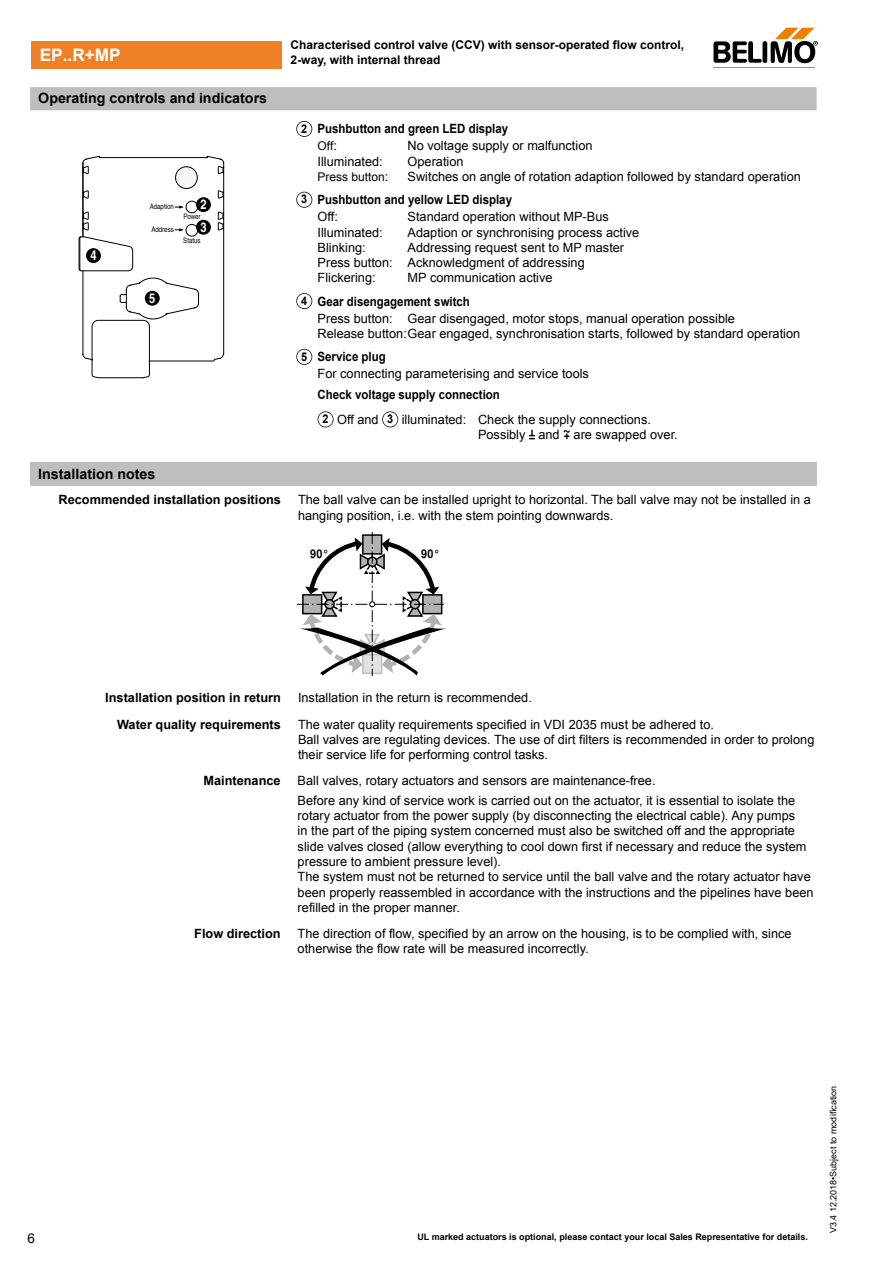
<style>
.page{position:relative;width:893px;height:1263px;background:#fff}
.page>*{position:absolute;margin:0;border:0;box-sizing:border-box;transform-origin:0 0}
.t1{font:700 17.25px "Arial";color:#fff}
.t2{font:700 15px "Nimbus Sans BEL";color:#000;scale:.9 1}
.t3{font:700 14.25px "Arial";color:#000}
.t4{font:13.5px "Nimbus Sans BEL Bol Con";color:#fff}
.t5{font:13.5px "Arial";color:#000}
.t6{font:12.75px/15.3px "Arial";color:#000}
.t7{font:700 12.75px "Arial";color:#000}
.t8{font:700 12.75px/17.1px "Arial";color:#000;scale:.9 1}
.t9{font:700 12px "Arial";color:#000}
.t10{font:12px "Arial";color:#000}
.t11{font:700 12px "Nimbus Sans BEL";color:#000;scale:.9 1}
.t12{font:700 9px "Arial";color:#000}
.t13{font:9px "Arial";color:#000}
.t14{font:7.5px "Nimbus Sans BEL Reg Con";color:#000}
.s1{font-size:12px}
.s2{font-size:12.75px}
.s3{font-weight:400}
.s4{font-weight:700;font-size:12px}
.s5{font-weight:700}
.s6{font-family:"Nimbus Sans BEL";font-weight:700;font-size:12px}
</style>
<div class="page">
<div style="left:30px;top:87px;width:787px;height:23px;background:#bcbec0"></div>
<svg style="left:297px;top:532px;width:149px;height:144px"></svg>
<div style="left:30px;top:462px;width:787px;height:24px;background:#bcbec0"></div>
<hr style="left:713px;top:67px;width:102px;height:1px;background:#ee7f00">
<svg style="left:713px;top:28px;width:105px;height:36px"></svg>
<div style="left:31px;top:41px;width:251px;height:28px;background:#ee8125"></div>
<svg style="left:296px;top:121px;width:16px;height:16px"></svg>
<svg style="left:296px;top:192px;width:16px;height:16px"></svg>
<svg style="left:296px;top:293px;width:16px;height:16px"></svg>
<svg style="left:296px;top:349px;width:16px;height:16px"></svg>
<svg style="left:318px;top:411px;width:16px;height:16px"></svg>
<svg style="left:382px;top:411px;width:16px;height:16px"></svg>
<svg style="left:529px;top:430px;width:6px;height:9px"></svg>
<svg style="left:79px;top:156px;width:145px;height:222px"></svg>
<div style="left:145px;top:291px;width:15px;height:15px;background:#000;border-radius:50%"></div>
<p class="t9" style="left:291px;top:37px;width:395px">Characterised control valve (CCV) with sensor-operated flow control,</p>
<h1 class="t1" style="left:40px;top:44px;width:83px">EP..R+MP</h1>
<p class="t9" style="left:291px;top:51px;width:151px">2-way, with internal thread</p>
<p class="t3" style="left:38px;top:89px;width:230px">Operating controls and indicators</p>
<p class="t4" style="left:90px;top:247px;width:8px">4</p>
<p class="t14" style="left:150px;top:202px;width:26px">Adaption</p>
<p class="t14" style="left:151px;top:225px;width:24px">Address</p>
<p class="t4" style="left:200px;top:196px;width:8px">2</p>
<p class="t14" style="left:184px;top:212px;width:19px">Power</p>
<p class="t14" style="left:183px;top:236px;width:19px">Status</p>
<p class="t4" style="left:200px;top:219px;width:8px">3</p>
<p class="t4" style="left:149px;top:290px;width:8px">5</p>
<p class="t3" style="left:38px;top:465px;width:119px">Installation notes</p>
<p class="t8" style="left:301px;top:121px;width:231px"><span class="s1">2</span> Pushbutton and green LED display</p>
<p class="t10" style="left:318px;top:138px;width:21px">Off<span class="s2">:</span></p>
<p class="t6" style="left:318px;top:154px;width:67px">Illuminated:</p>
<p class="t10" style="left:318px;top:169px;width:72px">Press button<span class="s2">:</span></p>
<p class="t6" style="left:408px;top:138px;width:395px">No voltage supply or malfunction<br>Operation<br>Switches on angle of rotation adaption followed by standard operation</p>
<p class="t8" style="left:318px;top:192px;width:218px;text-indent:-16px"><span class="s1">3</span> Pushbutton and yellow LED display<br><span class="s3">Off:</span></p>
<p class="t6" style="left:318px;top:225px;width:77px">Illuminated:<br>Blinking:<br>Press button:<br>Flickering:</p>
<p class="t6" style="left:408px;top:209px;width:233px">Standard operation without MP-Bus Adaption or synchronising process active Addressing request sent to MP master Acknowledgment of addressing<br>MP communication active</p>
<p class="t8" style="left:318px;top:293px;width:171px;text-indent:-16px"><span class="s1">4</span> Gear disengagement switch<br><span class="s3">Press button:</span></p>
<p class="t6" style="left:318px;top:326px;width:484px">Release button:Gear engaged, synchronisation starts, followed by standard operation</p>
<p class="t6" style="left:408px;top:311px;width:329px">Gear disengaged, motor stops, manual operation possible</p>
<p class="t6" style="left:318px;top:348px;width:273px;line-height:17.1px;text-indent:-16px"><span class="s4">5</span> <span class="s5">Service plug<br></span>For connecting parameterising and service tools</p>
<p class="t6" style="left:323px;top:382px;width:330px;line-height:24.9px;text-indent:-5px"><span class="s5">Check voltage supply connection<br></span><span class="s4">2</span> Off and <span class="s4">3</span> illuminated: Check the supply connections.</p>
<p class="t6" style="left:478px;top:427px;width:201px">Possibly and <span class="s6">+</span> are swapped over.</p>
<p class="t2" style="left:571px;top:442px;width:10px;rotate:-180deg">~</p>
<p class="t7" style="left:59px;top:491px;width:224px">Recommended installation positions</p>
<p class="t6" style="left:298px;top:492px;width:514px">The ball valve can be installed upright to horizontal. The ball valve may not be installed in a hanging position, i.e. with the stem pointing downwards.</p>
<p class="t11" style="left:310px;top:547px;width:22px">90°</p>
<p class="t11" style="left:421px;top:547px;width:22px">90°</p>
<p class="t7" style="left:105px;top:689px;width:177px">Installation position in return</p>
<p class="t6" style="left:298px;top:690px;width:235px">Installation in the return is recommended.</p>
<p class="t7" style="left:117px;top:716px;width:165px">Water quality requirements</p>
<p class="t6" style="left:298px;top:717px;width:518px">The water quality requirements specified in VDI 2035 must be adhered to.<br>Ball valves are regulating devices. The use of dirt filters is recommended in order to prolong their service life for performing control tasks.</p>
<p class="t7" style="left:203px;top:772px;width:79px">Maintenance</p>
<p class="t6" style="left:298px;top:771px;width:499px;line-height:19.5px">Ball valves, rotary actuators and sensors are maintenance-free.<br>Before any kind of service work is carried out on the actuator, it is essential to isolate the</p>
<p class="t6" style="left:298px;top:808px;width:517px">rotary actuator from the power supply (by disconnecting the electrical cable). Any pumps<br>in the part of the piping system concerned must also be switched off and the appropriate slide valves closed (allow everything to cool down first if necessary and reduce the system pressure to ambient pressure level).<br>The system must not be returned to service until the ball valve and the rotary actuator have been properly reassembled in accordance with the instructions and the pipelines have been refilled in the proper manner.</p>
<p class="t7" style="left:194px;top:925px;width:88px">Flow direction</p>
<p class="t6" style="left:298px;top:926px;width:495px">The direction of flow, specified by an arrow on the housing, is to be complied with, since otherwise the flow rate will be measured incorrectly.</p>
<p class="t5" style="left:28px;top:1229px;width:9px">6</p>
<p class="t12" style="left:417px;top:1230px;width:392px">UL marked actuators is optional, please contact your local Sales Representative for details.</p>
<p class="t13" style="left:827px;top:1233px;width:149px;rotate:-90deg">V3.4 12.2018•Subject to modification</p>
</div>
